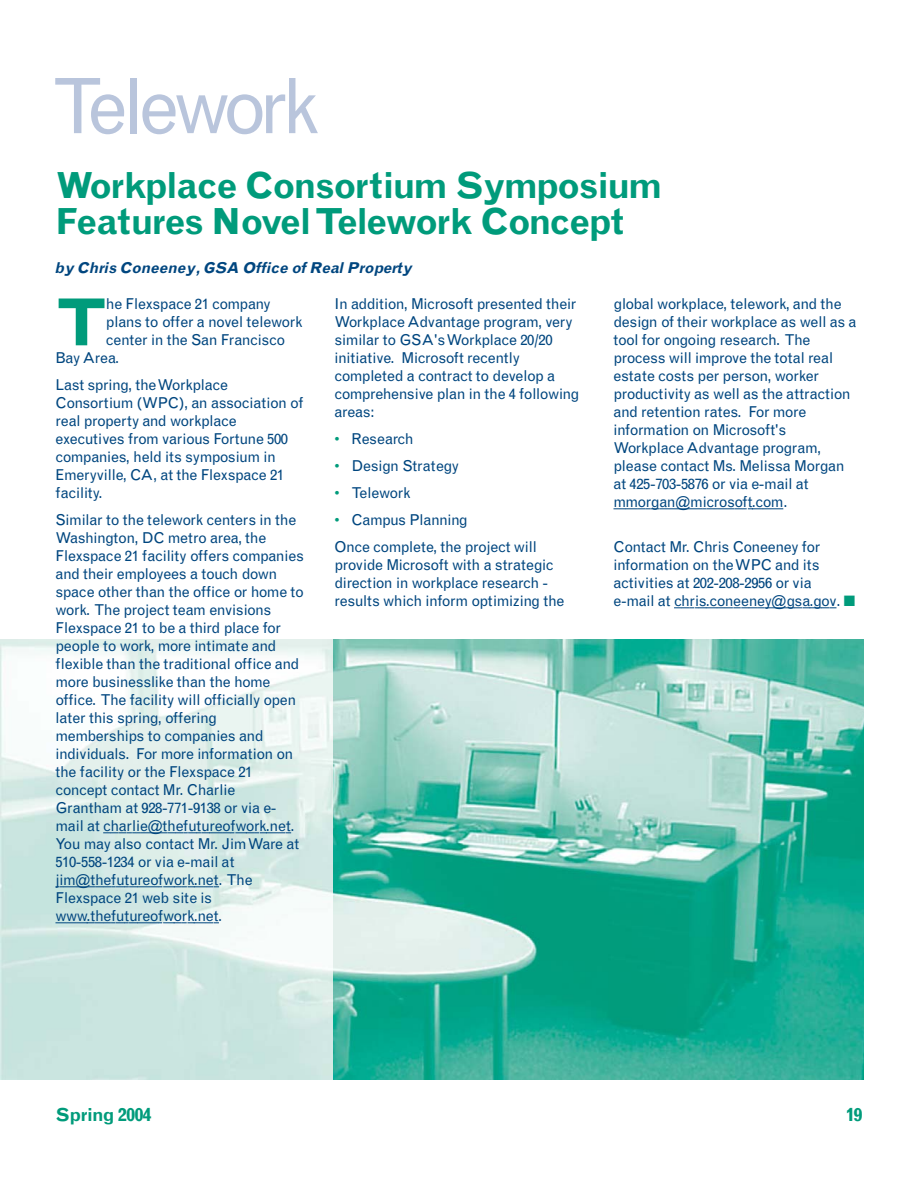
<style>
.page{position:relative;width:918px;height:1188px;background:#fff}
.page>*{position:absolute;margin:0;border:0;box-sizing:border-box;transform-origin:0 0}
.t1{font:76.5px "Grotesque";letter-spacing:-.08em;color:#b9c5dc}
.t2{font:700 64.95px "Grotesque";color:#009b7b}
.t3{font:700 36px/36px "Grotesque";letter-spacing:-.045em;color:#009b7b}
.t4{font:700 18px "Grotesque";letter-spacing:-.025em;color:#009b7b}
.t5{font:15px/18px "Grotesque";letter-spacing:-.025em;color:#00467f}
.t6{font:italic 700 15px "Grotesque";letter-spacing:-.02em;color:#00467f}
.s1{color:#009b7b}
</style>
<div class="page">
<img style="left:0;top:639px;width:333px;height:441px">
<svg style="left:614px;top:508px;width:53px;height:1px"></svg>
<hr style="left:667px;top:508px;width:36px;height:1px;background:#00467f">
<svg style="left:703px;top:508px;width:80px;height:1px"></svg>
<svg style="left:674px;top:607px;width:91px;height:1px"></svg>
<hr style="left:765px;top:607px;width:30px;height:1px;background:#00467f">
<svg style="left:795px;top:607px;width:42px;height:1px"></svg>
<svg style="left:103px;top:832px;width:188px;height:1px"></svg>
<hr style="left:63px;top:886px;width:32px;height:1px;background:#00467f">
<svg style="left:95px;top:886px;width:124px;height:1px"></svg>
<svg style="left:56px;top:922px;width:163px;height:1px"></svg>
<img style="left:333px;top:639px;width:531px;height:441px">
<h1 class="t1" style="left:51px;top:78px;width:270px">Telework</h1>
<h3 class="t3" style="left:56px;top:171px;width:609px">Workplace Consortium Symposium<br>Features Novel Telework Concept</h3>
<p class="t6" style="left:56px;top:263px;width:359px">by Chris Coneeney, GSA Office of Real Property</p>
<p class="t5" style="left:334px;top:296px;width:246px">In addition, Microsoft presented their<br>Workplace Advantage program, very similar to GSA's Workplace 20/20 initiative. Microsoft recently completed a contract to develop a comprehensive plan in the 4 following areas:</p>
<p class="t5" style="left:334px;top:431px;width:81px"><span class="s1">•</span> Research</p>
<p class="t5" style="left:334px;top:458px;width:126px"><span class="s1">•</span> Design Strategy</p>
<p class="t5" style="left:334px;top:485px;width:78px"><span class="s1">•</span> Telework</p>
<p class="t5" style="left:334px;top:508px;width:204px;line-height:27px"><span class="s1">•</span> Campus Planning<br>Once complete, the project will</p>
<p class="t5" style="left:334px;top:557px;width:231px">provide Microsoft with a strategic direction in workplace research - results which inform optimizing the</p>
<h2 class="t2" style="left:56px;top:298px;width:54px">T</h2>
<p class="t5" style="left:106px;top:296px;width:166px">he Flexspace 21 company</p>
<p class="t5" style="left:614px;top:296px;width:245px">global workplace, telework, and the design of their workplace as well as a tool for ongoing research. The process will improve the total real estate costs per person, worker productivity as well as the attraction and retention rates. For more information on Microsoft's<br>Workplace Advantage program, please contact Ms. Melissa Morgan at 425-703-5876 or via e-mail at mmorgan@microsoft.com.</p>
<p class="t5" style="left:614px;top:539px;width:243px">Contact Mr. Chris Coneeney for information on the WPC and its activities at 202-208-2956 or via e-mail at chris.coneeney@gsa.gov. <span class="s1">■</span></p>
<p class="t5" style="left:106px;top:314px;width:198px">plans to offer a novel telework</p>
<p class="t5" style="left:106px;top:332px;width:181px">center in the San Francisco</p>
<p class="t5" style="left:56px;top:350px;width:65px">Bay Area.</p>
<p class="t5" style="left:56px;top:377px;width:249px">Last spring, the Workplace<br>Consortium (WPC), an association of real property and workplace executives from various Fortune 500 companies, held its symposium in<br>Emeryville, CA, at the Flexspace 21 facility.</p>
<p class="t5" style="left:55px;top:512px;width:250px">Similar to the telework centers in the Washington, DC metro area, the Flexspace 21 facility offers companies and their employees a touch down space other than the office or home to work. The project team envisions Flexspace 21 to be a third place for people to work, more intimate and flexible than the traditional office and more businesslike than the home office. The facility will officially open later this spring, offering memberships to companies and individuals. For more information on the facility or the Flexspace 21 concept contact Mr. Charlie Grantham at 928-771-9138 or via e&shy;mail at charlie@thefutureofwork.net.<br>You may also contact Mr. Jim Ware at 510-558-1234 or via e-mail at jim@thefutureofwork.net. The Flexspace 21 web site is www.thefutureofwork.net.</p>
<p class="t4" style="left:56px;top:1108px;width:97px">Spring 2004</p>
<p class="t4" style="left:846px;top:1108px;width:18px">19</p>
</div>
